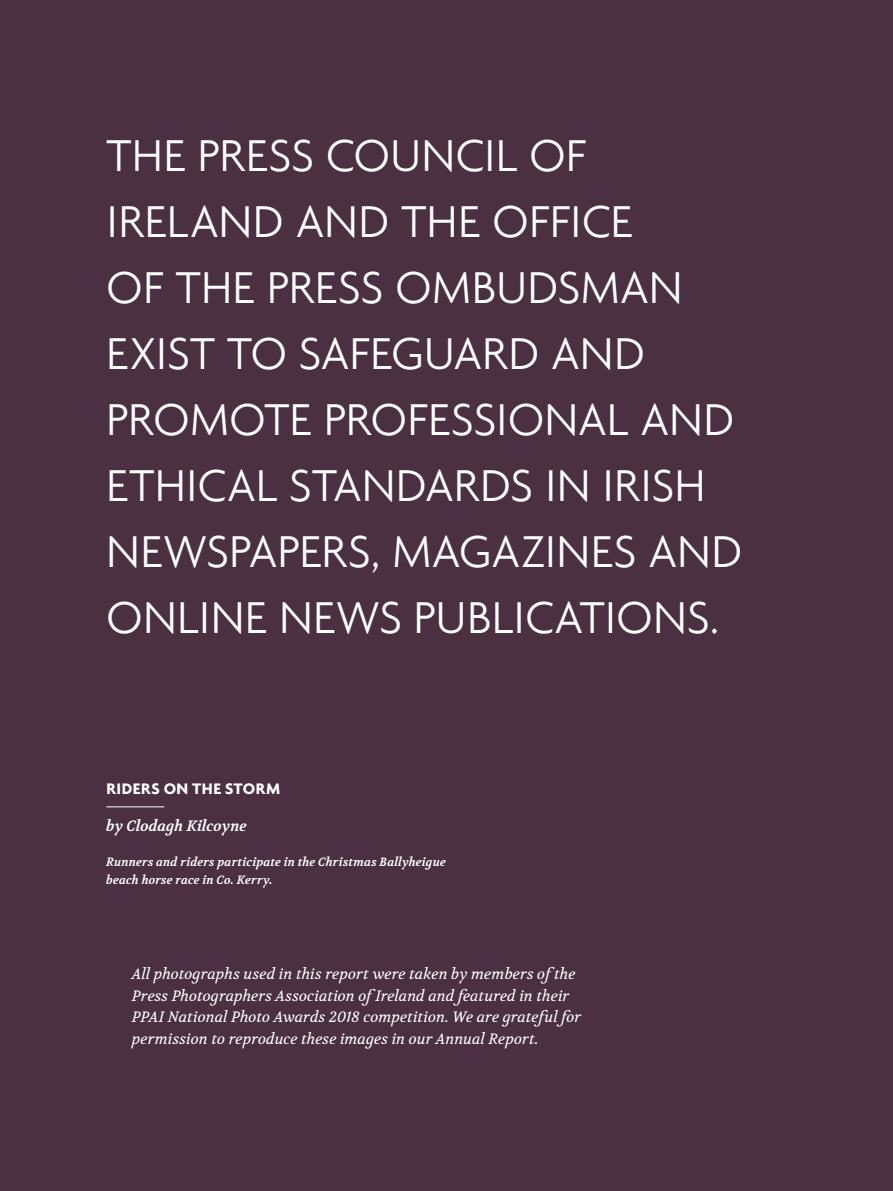
<style>
.page{position:relative;width:893px;height:1191px;background:#4a3041}
.page>*{position:absolute;margin:0;border:0;box-sizing:border-box;transform-origin:0 0}
.t1{font:300 48px/66px "Agenda";letter-spacing:.005em;color:#fff}
.t2{font:700 16.5px "Agenda";letter-spacing:.03em;color:#fff}
.t3{font:italic 15px/21.6px "Volkhov";color:#fff}
.t4{font:italic 700 15px "Volkhov";color:#fff}
.t5{font:italic 700 12px/18px "Volkhov";letter-spacing:.01em;color:#fff}
</style>
<div class="page">
<hr style="left:106px;top:806px;width:58px;height:1px;background:#fff">
<h1 class="t1" style="left:107px;top:122px;width:637px">THE PRESS COUNCIL OF<br>IRELAND AND THE OFFICE<br>OF THE PRESS OMBUDSMAN<br>EXIST TO SAFEGUARD AND<br>PROMOTE PROFESSIONAL AND<br>ETHICAL STANDARDS IN IRISH<br>NEWSPAPERS, MAGAZINES AND<br>ONLINE NEWS PUBLICATIONS.</h1>
<p class="t2" style="left:106px;top:778px;width:175px">RIDERS ON THE STORM</p>
<p class="t4" style="left:106px;top:816px;width:142px">by Clodagh Kilcoyne</p>
<p class="t5" style="left:106px;top:853px;width:341px">Runners and riders participate in the Christmas Ballyheigue beach horse race in Co. Kerry.</p>
<p class="t3" style="left:132px;top:963px;width:451px">All photographs used in this report were taken by members ofthe Press Photographers Association ofIreland and featured in their PPAI National Photo Awards 2018 competition. We are grateful for permission to reproduce these images in our Annual Report.</p>
</div>
